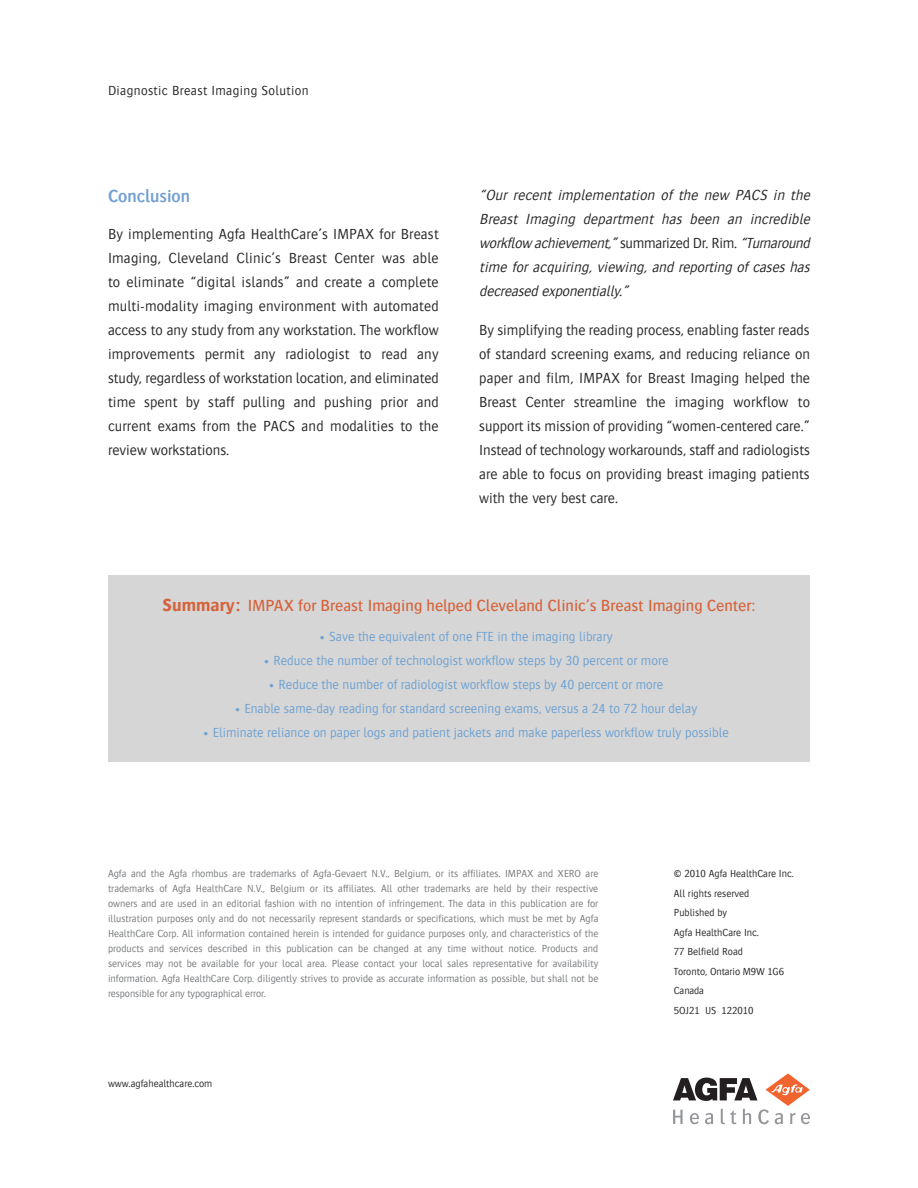
<style>
.page{position:relative;width:918px;height:1188px;background:#fff}
.page>*{position:absolute;margin:0;border:0;box-sizing:border-box;transform-origin:0 0}
.t1{font:600 18px "Bosis For Agfa";color:#719fd2}
.t2{font:500 16.5px "Bosis For Agfa";color:#d5633b}
.t3{font:300 15px/24px "Bosis For Agfa";color:#272627;text-align:justify}
.t4{font:italic 300 15px/24px "Bosis For Agfa";color:#272627;text-align:justify}
.t5{font:300 13.5px "Bosis For Agfa";color:#6da1d1}
.t6{font:300 13.5px "Bosis For Agfa";letter-spacing:.025em;color:#272627}
.t7{font:300 10.5px/15px "Bosis For Agfa";letter-spacing:-.01em;color:#76787b;text-align:justify}
.t8{font:300 10.5px/19.5px "Bosis For Agfa";color:#272627}
.s1{font-style:normal}
.s2{font-weight:700;font-size:18px}
</style>
<div class="page">
<svg style="left:673px;top:1073px;width:137px;height:51px"></svg>
<div style="left:108px;top:576px;width:702px;height:186px;background:#d6d6d7"></div>
<p class="t6" style="left:108px;top:83px;width:202px">Diagnostic Breast Imaging Solution</p>
<h1 class="t1" style="left:108px;top:186px;width:84px">Conclusion</h1>
<p class="t3" style="left:108px;top:222px;width:332px">By implementing Agfa HealthCare’s IMPAX for Breast Imaging, Cleveland Clinic’s Breast Center was able to eliminate “digital islands” and create a complete multi-modality imaging environment with automated access to any study from any workstation. The workflow improvements permit any radiologist to read any study, regardless of workstation location, and eliminated time spent by staff pulling and pushing prior and current exams from the PACS and modalities to the review workstations.</p>
<p class="t4" style="left:479px;top:182px;width:335px">“Our recent implementation of the new PACS in the Breast Imaging department has been an incredible workflow achievement,” <span class="s1">s u m m a r i z e d D r. R i m .</span> “Turnaround time for acquiring, viewing, and reporting of cases has decreased exponentially.”</p>
<p class="t3" style="left:479px;top:317px;width:332px">By simplifying the reading process, enabling faster reads of standard screening exams, and reducing reliance on paper and film, IMPAX for Breast Imaging helped the Breast Center streamline the imaging workflow to support its mission of providing “women-centered care.” Instead of technology workarounds, staff and radiologists are able to focus on providing breast imaging patients with the very best care.</p>
<h2 class="t2" style="left:163px;top:596px;width:594px"><span class="s2">Summary:</span> IMPAX for Breast Imaging helped Cleveland Clinic’s Breast Imaging Center:</h2>
<p class="t5" style="left:319px;top:629px;width:295px">• Save the equivalent of one FTE in the imaging library</p>
<p class="t5" style="left:263px;top:653px;width:407px">• Reduce the number of technologist workflow steps by 30 percent or more</p>
<p class="t5" style="left:268px;top:677px;width:397px">• Reduce the number of radiologist workflow steps by 40 percent or more</p>
<p class="t5" style="left:234px;top:701px;width:465px">• Enable same-day reading for standard screening exams, versus a 24 to 72 hour delay</p>
<p class="t5" style="left:203px;top:724px;width:528px">• Eliminate reliance on paper logs and patient jackets and make paperless workflow truly possible</p>
<p class="t7" style="left:108px;top:866px;width:492px">Agfa and the Agfa rhombus are trademarks of Agfa-Gevaert N.V., Belgium, or its affiliates. IMPAX and XERO are trademarks of Agfa HealthCare N.V., Belgium or its affiliates. All other trademarks are held by their respective owners and are used in an editorial fashion with no intention of infringement. The data in this publication are for illustration purposes only and do not necessarily represent standards or specifications, which must be met by Agfa HealthCare Corp. All information contained herein is intended for guidance purposes only, and characteristics of the products and services described in this publication can be changed at any time without notice. Products and services may not be available for your local area. Please contact your local sales representative for availability information. Agfa HealthCare Corp. diligently strives to provide as accurate information as possible, but shall not be responsible for any typographical error.</p>
<p class="t8" style="left:108px;top:1074px;width:106px">www.agfahealthcare.com</p>
<p class="t8" style="left:674px;top:864px;width:121px">© 2010 Agfa HealthCare Inc.<br>All rights reserved<br>Published by<br>Agfa HealthCare Inc.<br>77 Belfield Road<br>Toronto, Ontario M9W 1G6<br>Canada<br>5OJ21 US 122010</p>
</div>
